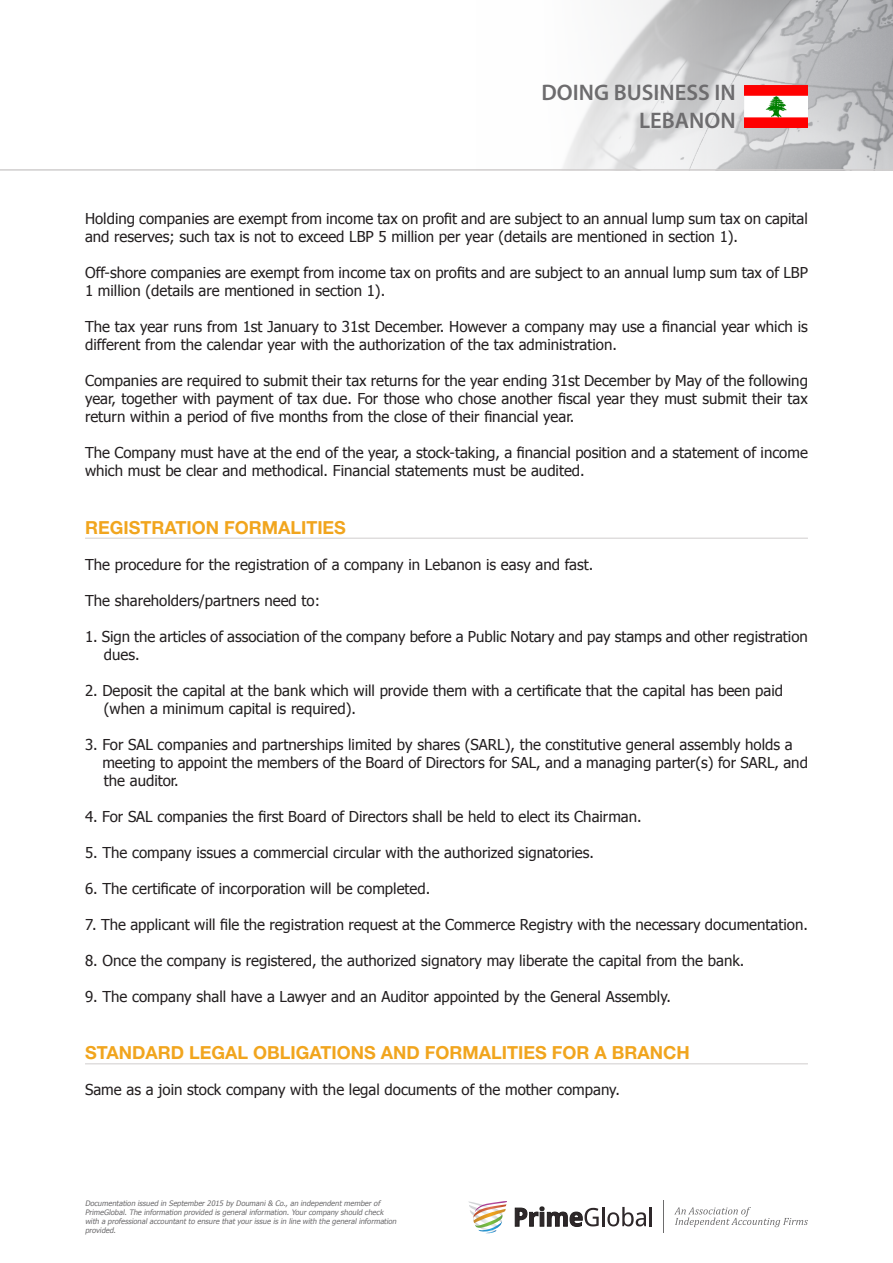
<style>
.page{position:relative;width:893px;height:1263px;background:#fff}
.page>*{position:absolute;margin:0;border:0;box-sizing:border-box;transform-origin:0 0}
.t1{font:600 22.5px/27.2px "Myriad Pro";color:#6d6c6e;text-align:right}
.Section_Header{font:700 18px "Helvetica Neue LT Std";color:#f1a51e}
.t2{font:15px/18px "Tahoma";color:#231f20}
.t3{font:italic 7.5px/9px "Tahoma";color:#6d6c6e}
</style>
<div class="page">
<img style="left:476px;top:0;width:417px;height:170px">
<hr style="left:0;top:170px;width:893px;height:1px;background:#d0cdcd">
<svg style="left:468px;top:1201px;width:39px;height:32px"></svg>
<svg style="left:515px;top:1207px;width:137px;height:19px"></svg>
<svg style="left:674px;top:1207px;width:134px;height:20px"></svg>
<hr style="left:664px;top:1200px;width:1px;height:33px;background:#6d6c6d">
<img style="left:744px;top:85px;width:64px;height:43px">
<hr style="left:85px;top:538px;width:723px;height:1px;background:#d0cdcd">
<hr style="left:85px;top:1063px;width:723px;height:1px;background:#d0cdcd">
<h1 class="t1" style="left:541px;top:79px;width:196px">DOING BUSINESS IN<br>LEBANON</h1>
<p class="t2" style="left:85px;top:209px;width:724px">Holding companies are exempt from income tax on profit and are subject to an annual lump sum tax on capital and reserves; such tax is not to exceed LBP 5 million per year (details are mentioned in section 1).</p>
<p class="t2" style="left:85px;top:263px;width:724px">Off-shore companies are exempt from income tax on profits and are subject to an annual lump sum tax of LBP<br>1 million (details are mentioned in section 1).</p>
<p class="t2" style="left:85px;top:317px;width:724px">The tax year runs from 1st January to 31st December. However a company may use a financial year which is different from the calendar year with the authorization of the tax administration.</p>
<p class="t2" style="left:85px;top:371px;width:724px;text-align:justify">Companies are required to submit their tax returns for the year ending 31st December by May of the following year, together with payment of tax due. For those who chose another fiscal year they must submit their tax return within a period of five months from the close of their financial year.</p>
<p class="t2" style="left:85px;top:443px;width:724px">The Company must have at the end of the year, a stock-taking, a financial position and a statement of income which must be clear and methodical. Financial statements must be audited.</p>
<p class="Section_Header" style="left:85px;top:516px;width:262px">REGISTRATION FORMALITIES</p>
<p class="t2" style="left:85px;top:555px;width:510px">The procedure for the registration of a company in Lebanon is easy and fast.</p>
<p class="t2" style="left:85px;top:591px;width:237px">The shareholders/partners need to:</p>
<p class="t2" style="left:85px;top:627px;width:724px">1. Sign the articles of association of the company before a Public Notary and pay stamps and other registration</p>
<p class="t2" style="left:104px;top:645px;width:37px">dues.</p>
<p class="t2" style="left:85px;top:681px;width:700px">2. Deposit the capital at the bank which will provide them with a certificate that the capital has been paid</p>
<p class="t2" style="left:104px;top:699px;width:254px">(when a minimum capital is required).</p>
<p class="t2" style="left:85px;top:735px;width:709px">3. For SAL companies and partnerships limited by shares (SARL), the constitutive general assembly holds a</p>
<p class="t2" style="left:102px;top:753px;width:707px">meeting to appoint the members of the Board of Directors for SAL, and a managing parter(s) for SARL, and</p>
<p class="t2" style="left:104px;top:771px;width:77px">the auditor.</p>
<p class="t2" style="left:85px;top:807px;width:558px">4. For SAL companies the first Board of Directors shall be held to elect its Chairman.</p>
<p class="t2" style="left:85px;top:843px;width:511px">5. The company issues a commercial circular with the authorized signatories.</p>
<p class="t2" style="left:85px;top:879px;width:347px">6. The certificate of incorporation will be completed.</p>
<p class="t2" style="left:85px;top:915px;width:724px">7. The applicant will file the registration request at the Commerce Registry with the necessary documentation.</p>
<p class="t2" style="left:85px;top:951px;width:661px">8. Once the company is registered, the authorized signatory may liberate the capital from the bank.</p>
<p class="t2" style="left:85px;top:987px;width:587px">9. The company shall have a Lawyer and an Auditor appointed by the General Assembly.</p>
<p class="Section_Header" style="left:85px;top:1042px;width:606px">STANDARD LEGAL OBLIGATIONS AND FORMALITIES FOR A BRANCH</p>
<p class="t2" style="left:85px;top:1080px;width:536px">Same as a join stock company with the legal documents of the mother company.</p>
<p class="t3" style="left:85px;top:1198px;width:315px">Documentation issued in September 2015 by Doumani &amp; Co., an independent member of PrimeGlobal. The information provided is general information. Your company should check with a professional accountant to ensure that your issue is in line with the general information provided.</p>
</div>
